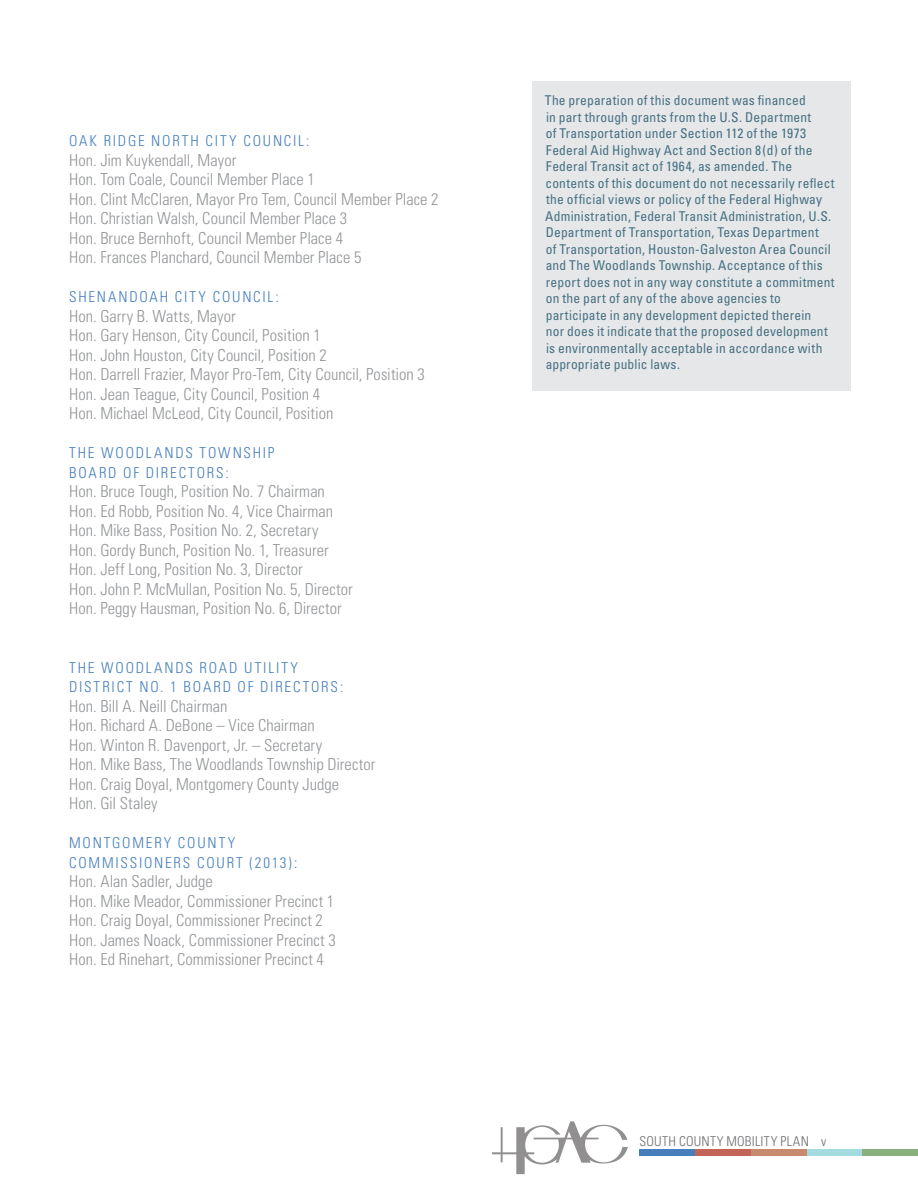
<style>
.page{position:relative;width:918px;height:1188px;background:#fff}
.page>*{position:absolute;margin:0;border:0;box-sizing:border-box;transform-origin:0 0}
.Acknowledgements_Bod{font:300 condensed 16.5px "Univers";color:#939598}
.Acknowledgements_Hea{font:300 condensed 15px/19.5px "Univers";letter-spacing:.12em;color:#467fbc}
.Sidebar_Text_-_Proje{font:condensed 13.5px/16.5px "Univers";letter-spacing:.015em;color:#467082}
.t1{font:300 condensed 13.5px "Univers";letter-spacing:.025em;color:#6c6d70}
</style>
<div class="page">
<div style="left:862px;top:1149px;width:56px;height:7px;background:#88b17e"></div>
<div style="left:807px;top:1149px;width:55px;height:7px;background:#a4dbe0"></div>
<div style="left:751px;top:1149px;width:56px;height:7px;background:#c8896e"></div>
<div style="left:695px;top:1149px;width:56px;height:7px;background:#c36458"></div>
<div style="left:640px;top:1149px;width:55px;height:7px;background:#467fbc"></div>
<svg style="left:492px;top:1121px;width:136px;height:53px"></svg>
<div style="left:532px;top:81px;width:318px;height:310px;background:#e6e7e9"></div>
<p class="Acknowledgements_Hea" style="left:69px;top:131px;width:242px">OAK RIDGE NORTH CITY COUNCIL:</p>
<p class="Acknowledgements_Bod" style="left:69px;top:150px;width:169px">Hon. Jim Kuykendall, Mayor</p>
<p class="Acknowledgements_Bod" style="left:69px;top:169px;width:247px">Hon. Tom Coale, Council Member Place 1</p>
<p class="Acknowledgements_Bod" style="left:69px;top:189px;width:371px">Hon. Clint McClaren, Mayor Pro Tem, Council Member Place 2</p>
<p class="Acknowledgements_Bod" style="left:69px;top:208px;width:280px">Hon. Christian Walsh, Council Member Place 3</p>
<p class="Acknowledgements_Bod" style="left:69px;top:228px;width:276px">Hon. Bruce Bernhoft, Council Member Place 4</p>
<p class="Acknowledgements_Bod" style="left:69px;top:247px;width:294px">Hon. Frances Planchard, Council Member Place 5</p>
<p class="Acknowledgements_Hea" style="left:69px;top:287px;width:211px">SHENANDOAH CITY COUNCIL:</p>
<p class="Acknowledgements_Bod" style="left:69px;top:306px;width:168px">Hon. Garry B. Watts, Mayor</p>
<p class="Acknowledgements_Bod" style="left:69px;top:325px;width:253px">Hon. Gary Henson, City Council, Position 1</p>
<p class="Acknowledgements_Bod" style="left:69px;top:345px;width:259px">Hon. John Houston, City Council, Position 2</p>
<p class="Acknowledgements_Bod" style="left:69px;top:364px;width:357px">Hon. Darrell Frazier, Mayor Pro-Tem, City Council, Position 3</p>
<p class="Acknowledgements_Bod" style="left:69px;top:384px;width:253px">Hon. Jean Teague, City Council, Position 4</p>
<p class="Acknowledgements_Bod" style="left:69px;top:403px;width:266px">Hon. Michael McLeod, City Council, Position</p>
<p class="Acknowledgements_Hea" style="left:69px;top:443px;width:207px">THE WOODLANDS TOWNSHIP<br>BOARD OF DIRECTORS:</p>
<p class="Acknowledgements_Bod" style="left:69px;top:481px;width:257px">Hon. Bruce Tough, Position No. 7 Chairman</p>
<p class="Acknowledgements_Bod" style="left:69px;top:501px;width:266px">Hon. Ed Robb, Position No. 4, Vice Chairman</p>
<p class="Acknowledgements_Bod" style="left:69px;top:520px;width:251px">Hon. Mike Bass, Position No. 2, Secretary</p>
<p class="Acknowledgements_Bod" style="left:69px;top:540px;width:261px">Hon. Gordy Bunch, Position No. 1, Treasurer</p>
<p class="Acknowledgements_Bod" style="left:69px;top:559px;width:235px">Hon. Jeff Long, Position No. 3, Director</p>
<p class="Acknowledgements_Bod" style="left:69px;top:579px;width:285px">Hon. John P. McMullan, Position No. 5, Director</p>
<p class="Acknowledgements_Bod" style="left:69px;top:598px;width:274px">Hon. Peggy Hausman, Position No. 6, Director</p>
<p class="Acknowledgements_Hea" style="left:69px;top:658px;width:276px">THE WOODLANDS ROAD UTILITY<br>DISTRICT NO. 1 BOARD OF DIRECTORS:</p>
<p class="Acknowledgements_Bod" style="left:69px;top:696px;width:160px">Hon. Bill A. Neill Chairman</p>
<p class="Acknowledgements_Bod" style="left:69px;top:715px;width:247px">Hon. Richard A. DeBone – Vice Chairman</p>
<p class="Acknowledgements_Bod" style="left:69px;top:735px;width:255px">Hon. Winton R. Davenport, Jr. – Secretary</p>
<p class="Acknowledgements_Bod" style="left:69px;top:754px;width:308px">Hon. Mike Bass, The Woodlands Township Director</p>
<p class="Acknowledgements_Bod" style="left:69px;top:774px;width:272px">Hon. Craig Doyal, Montgomery County Judge</p>
<p class="Acknowledgements_Bod" style="left:69px;top:793px;width:90px">Hon. Gil Staley</p>
<p class="Acknowledgements_Hea" style="left:69px;top:833px;width:230px">MONTGOMERY COUNTY<br>COMMISSIONERS COURT (2013):</p>
<p class="Acknowledgements_Bod" style="left:69px;top:871px;width:145px">Hon. Alan Sadler, Judge</p>
<p class="Acknowledgements_Bod" style="left:69px;top:891px;width:267px">Hon. Mike Meador, Commissioner Precinct 1</p>
<p class="Acknowledgements_Bod" style="left:69px;top:910px;width:255px">Hon. Craig Doyal, Commissioner Precinct 2</p>
<p class="Acknowledgements_Bod" style="left:69px;top:930px;width:268px">Hon. James Noack, Commissioner Precinct 3</p>
<p class="Acknowledgements_Bod" style="left:69px;top:949px;width:256px">Hon. Ed Rinehart, Commissioner Precinct 4</p>
<p class="Sidebar_Text_-_Proje" style="left:545px;top:92px;width:292px">The preparation of this document was financed<br>in part through grants from the U.S. Department<br>of Transportation under Section 112 of the 1973<br>Federal Aid Highway Act and Section 8(d) of the Federal Transit act of 1964, as amended. The contents of this document do not necessarily reflect the official views or policy of the Federal Highway Administration, Federal Transit Administration, U.S.<br>Department of Transportation, Texas Department<br>of Transportation, Houston-Galveston Area Council and The Woodlands Township. Acceptance of this report does not in any way constitute a commitment on the part of any of the above agencies to participate in any development depicted therein<br>nor does it indicate that the proposed development is environmentally acceptable in accordance with appropriate public laws.</p>
<p class="t1" style="left:640px;top:1133px;width:188px">SOUTH COUNTY MOBILITY PLAN v</p>
</div>
